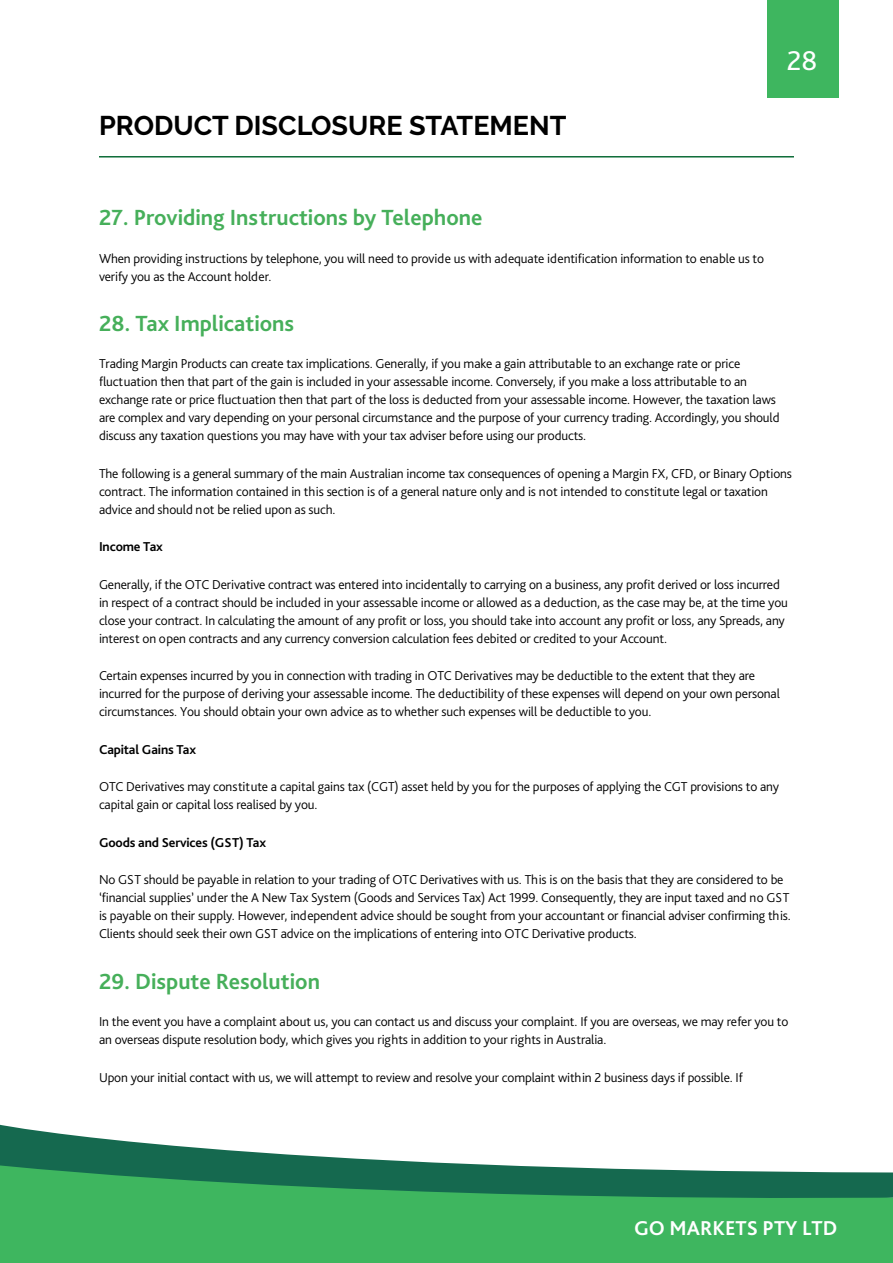
<style>
.page{position:relative;width:893px;height:1263px;background:#fff}
.page>*{position:absolute;margin:0;border:0;box-sizing:border-box;transform-origin:0 0}
.t1{font:28.5px "Bliss Pro";color:#fff}
.t2{font:700 27px "Raleway";color:#000}
.t3{font:700 22.95px "Bliss Pro";color:#46af5a}
.t4{font:700 21px "Bliss Pro";color:#fff}
.t5{font:300 13.5px/18px "Bliss Pro";letter-spacing:-.01em;color:#000101}
.t6{font:700 13.5px "Bliss Pro";letter-spacing:-.01em;color:#000101}
</style>
<div class="page">
<hr style="left:99px;top:156px;width:695px;height:2px;background:#0e6c38">
<div style="left:768px;top:0;width:71px;height:98px;background:#3db65f"></div>
<div style="left:767px;top:0;width:70px;height:98px;background:#3eb65f"></div>
<div style="left:0;top:1204px;width:893px;height:59px;background:#3eb65f"></div>
<div style="left:0;top:1197px;width:893px;height:7px;background:#3eb65f"></div>
<svg style="left:0;top:1125px;width:893px;height:72px"></svg>
<h2 class="t2" style="left:99px;top:110px;width:469px">PRODUCT DISCLOSURE STATEMENT</h2>
<h1 class="t1" style="left:787px;top:43px;width:32px">28</h1>
<h3 class="t3" style="left:99px;top:203px;width:385px">27. Providing Instructions by Telephone</h3>
<p class="t5" style="left:99px;top:249px;width:667px">When providing instructions by telephone, you will need to provide us with adequate identification information to enable us to verify you as the Account holder.</p>
<h3 class="t3" style="left:99px;top:309px;width:197px">28. Tax Implications</h3>
<p class="t5" style="left:99px;top:354px;width:682px">Trading Margin Products can create tax implications. Generally, if you make a gain attributable to an exchange rate or price fluctuation then that part of the gain is included in your assessable income. Conversely, if you make a loss attributable to an exchange rate or price fluctuation then that part of the loss is deducted from your assessable income. However, the taxation laws are complex and vary depending on your personal circumstance and the purpose of your currency trading. Accordingly, you should discuss any taxation questions you may have with your tax adviser before using our products.</p>
<p class="t5" style="left:99px;top:464px;width:694px">The following is a general summary of the main Australian income tax consequences of opening a Margin FX, CFD, or Binary Options contract. The information contained in this section is of a general nature only and is not intended to constitute legal or taxation advice and should not be relied upon as such.</p>
<p class="t6" style="left:99px;top:538px;width:65px">Income Tax</p>
<p class="t5" style="left:99px;top:575px;width:690px">Generally, if the OTC Derivative contract was entered into incidentally to carrying on a business, any profit derived or loss incurred in respect of a contract should be included in your assessable income or allowed as a deduction, as the case may be, at the time you close your contract. In calculating the amount of any profit or loss, you should take into account any profit or loss, any Spreads, any interest on open contracts and any currency conversion calculation fees debited or credited to your Account.</p>
<p class="t5" style="left:99px;top:666px;width:682px">Certain expenses incurred by you in connection with trading in OTC Derivatives may be deductible to the extent that they are incurred for the purpose of deriving your assessable income. The deductibility of these expenses will depend on your own personal circumstances. You should obtain your own advice as to whether such expenses will be deductible to you.</p>
<p class="t6" style="left:99px;top:741px;width:99px">Capital Gains Tax</p>
<p class="t5" style="left:99px;top:777px;width:682px">OTC Derivatives may constitute a capital gains tax (CGT) asset held by you for the purposes of applying the CGT provisions to any capital gain or capital loss realised by you.</p>
<p class="t6" style="left:99px;top:834px;width:169px">Goods and Services (GST) Tax</p>
<p class="t5" style="left:99px;top:870px;width:693px">No GST should be payable in relation to your trading of OTC Derivatives with us. This is on the basis that they are considered to be ‘financial supplies’ under the A New Tax System (Goods and Services Tax) Act 1999. Consequently, they are input taxed and no GST is payable on their supply. However, independent advice should be sought from your accountant or financial adviser confirming this.<br>Clients should seek their own GST advice on the implications of entering into OTC Derivative products.</p>
<h3 class="t3" style="left:99px;top:967px;width:222px">29. Dispute Resolution</h3>
<p class="t5" style="left:99px;top:1012px;width:691px">In the event you have a complaint about us, you can contact us and discuss your complaint. If you are overseas, we may refer you to an overseas dispute resolution body, which gives you rights in addition to your rights in Australia.</p>
<p class="t5" style="left:99px;top:1068px;width:645px">Upon your initial contact with us, we will attempt to review and resolve your complaint within 2 business days if possible. If</p>
<h3 class="t4" style="left:634px;top:1215px;width:205px">GO MARKETS PTY LTD</h3>
</div>
